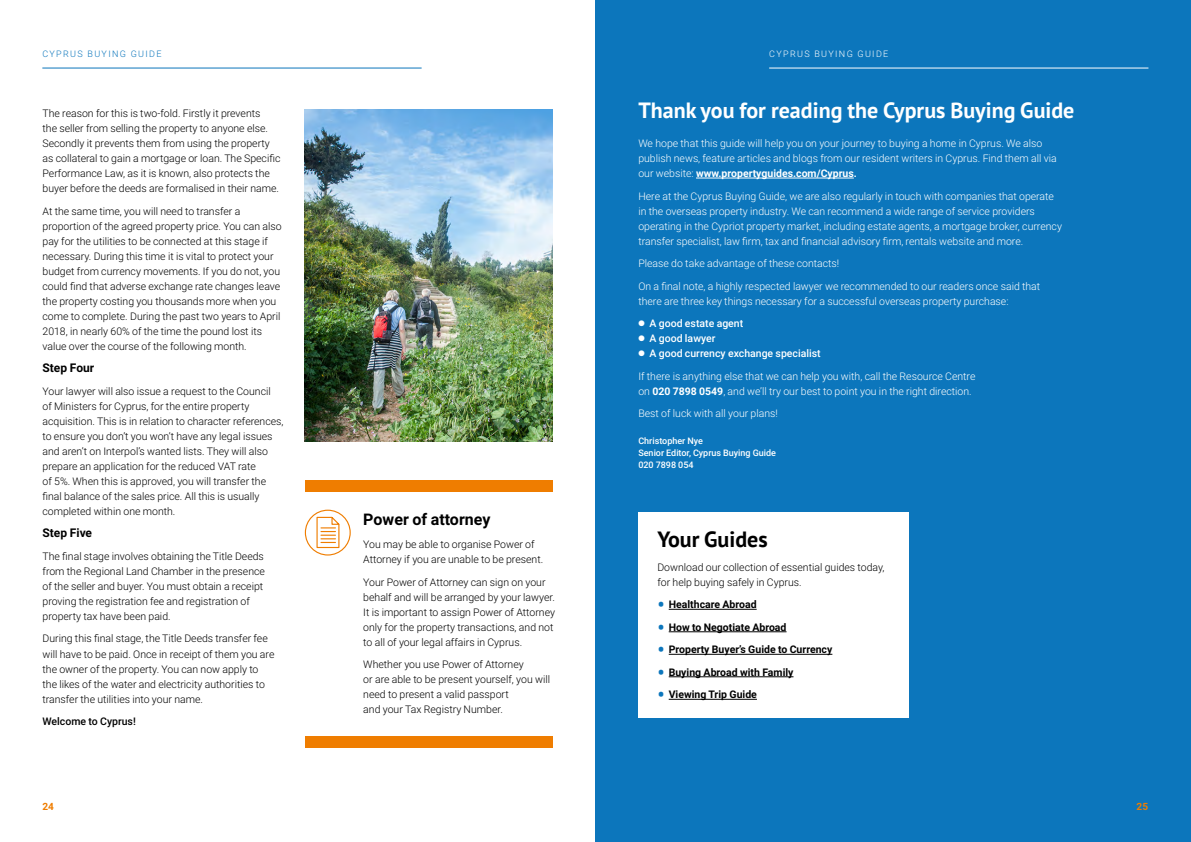
<style>
.page{position:relative;width:1191px;height:842px;background:#fff}
.page>*{position:absolute;margin:0;border:0;box-sizing:border-box;transform-origin:0 0}
.t1{font:700 22px "PT Sans";color:#fff}
.t2{font:700 22px "PT Sans";color:#000}
.t3{font:700 16px "Roboto";color:#000}
.t4{font:700 12px "Roboto";color:#000}
.t5{font:300 10.5px/15px "Roboto";color:#000}
.t6{font:300 10.5px/15px "Roboto";color:#fff}
.t7{font:700 10.5px "Roboto";color:#000}
.t8{font:500 10.5px "Roboto";color:#fff}
.t9{font:500 10.5px "Roboto";color:#000}
.t10{font:700 10px "Roboto";color:#ef7d00}
.t11{font:500 9px/12px "Roboto";color:#fff}
.t12{font:300 9px "Roboto";letter-spacing:.15em;color:#0c76bc}
.t13{font:300 9px "Roboto";letter-spacing:.15em;color:#fff}
.s1{font-weight:700}
.s2{font-weight:500}
.s3{font-weight:500;font-size:21px;color:#0c76bc}
</style>
<div class="page">
<div style="left:596px;top:0;width:595px;height:842px;background:#0c76bc"></div>
<div style="left:305px;top:481px;width:247px;height:11px;background:#ef7d00"></div>
<div style="left:305px;top:736px;width:247px;height:12px;background:#ef7d00"></div>
<div style="left:305px;top:510px;width:46px;height:45px;border:1px solid #ef7d00;border-radius:50%"></div>
<svg style="left:316px;top:516px;width:24px;height:33px"></svg>
<hr style="left:42px;top:68px;width:379px;height:1px;background:#0c76bc">
<hr style="left:769px;top:68px;width:379px;height:1px;background:#fff">
<hr style="left:696px;top:178px;width:158px;height:1px;background:#fff">
<div style="left:638px;top:512px;width:270px;height:206px;background:#fff"></div>
<hr style="left:668px;top:609px;width:88px;height:1px;background:#000">
<hr style="left:668px;top:631px;width:118px;height:1px;background:#000">
<hr style="left:668px;top:654px;width:164px;height:1px;background:#000">
<hr style="left:668px;top:676px;width:125px;height:1px;background:#000">
<hr style="left:668px;top:699px;width:89px;height:1px;background:#000">
<img style="left:305px;top:110px;width:247px;height:332px">
<p class="t12" style="left:42px;top:47px;width:121px">CYPRUS BUYING GUIDE</p>
<p class="t5" style="left:43px;top:106px;width:239px">The reason for this is two-fold. Firstly it prevents<br>the seller from selling the property to anyone else.<br>Secondly it prevents them from using the property as collateral to gain a mortgage or loan. The Specific Performance Law, as it is known, also protects the buyer before the deeds are formalised in their name.</p>
<p class="t5" style="left:43px;top:203px;width:241px">At the same time, you will need to transfer a proportion of the agreed property price. You can also pay for the utilities to be connected at this stage if necessary. During this time it is vital to protect your budget from currency movements. If you do not, you could find that adverse exchange rate changes leave the property costing you thousands more when you come to complete. During the past two years to April 2018, in nearly 60% of the time the pound lost its value over the course of the following month.</p>
<p class="t4" style="left:43px;top:360px;width:53px">Step Four</p>
<p class="t5" style="left:43px;top:383px;width:242px">Your lawyer will also issue a request to the Council<br>of Ministers for Cyprus, for the entire property acquisition. This is in relation to character references, to ensure you don’t you won’t have any legal issues and aren’t on Interpol’s wanted lists. They will also prepare an application for the reduced VAT rate<br>of 5%. When this is approved, you will transfer the final balance of the sales price. All this is usually completed within one month.</p>
<p class="t4" style="left:43px;top:525px;width:51px">Step Five</p>
<p class="t5" style="left:43px;top:548px;width:224px">The final stage involves obtaining the Title Deeds from the Regional Land Chamber in the presence of the seller and buyer. You must obtain a receipt proving the registration fee and registration of property tax have been paid.</p>
<p class="t5" style="left:43px;top:631px;width:233px">During this final stage, the Title Deeds transfer fee will have to be paid. Once in receipt of them you are the owner of the property. You can now apply to the likes of the water and electricity authorities to transfer the utilities into your name.</p>
<p class="t9" style="left:43px;top:714px;width:95px">Welcome to Cyprus!</p>
<p class="t10" style="left:43px;top:800px;width:13px">24</p>
<h2 class="t3" style="left:363px;top:508px;width:129px">Power of attorney</h2>
<p class="t5" style="left:363px;top:536px;width:181px">You may be able to organise Power of<br>Attorney if you are unable to be present.</p>
<p class="t5" style="left:363px;top:574px;width:193px">Your Power of Attorney can sign on your behalf and will be arranged by your lawyer.<br>It is important to assign Power of Attorney only for the property transactions, and not to all of your legal affairs in Cyprus.</p>
<p class="t5" style="left:363px;top:656px;width:188px">Whether you use Power of Attorney<br>or are able to be present yourself, you will need to present a valid passport<br>and your Tax Registry Number.</p>
<p class="t13" style="left:769px;top:47px;width:121px">CYPRUS BUYING GUIDE</p>
<h1 class="t1" style="left:638px;top:96px;width:437px">Thank you for reading the Cyprus Buying Guide</h1>
<p class="t6" style="left:638px;top:135px;width:420px">We hope that this guide will help you on your journey to buying a home in Cyprus. We also publish news, feature articles and blogs from our resident writers in Cyprus. Find them all via our website: <span class="s1">www.propertyguides.com/Cyprus.</span></p>
<p class="t6" style="left:638px;top:188px;width:425px">Here at the Cyprus Buying Guide, we are also regularly in touch with companies that operate in the overseas property industry. We can recommend a wide range of service providers operating in the Cypriot property market, including estate agents, a mortgage broker, currency transfer specialist, law firm, tax and financial advisory firm, rentals website and more.</p>
<p class="t6" style="left:638px;top:252px;width:403px;line-height:22.5px">Please do take advantage of these contacts!<br>On a final note, a highly respected lawyer we recommended to our readers once said that</p>
<p class="t6" style="left:638px;top:293px;width:372px">there are three key things necessary for a successful overseas property purchase:</p>
<p class="t8" style="left:638px;top:316px;width:106px">● A good estate agent</p>
<p class="t8" style="left:638px;top:331px;width:79px">● A good lawyer</p>
<p class="t6" style="left:638px;top:342px;width:338px;line-height:22.5px">● <span class="s2">A good currency exchange specialist<br></span>If there is anything else that we can help you with, call the Resource Centre</p>
<p class="t6" style="left:638px;top:379px;width:335px;line-height:22.5px">on <span class="s1">020 7898 0549</span>, and we’ll try our best to point you in the right direction.<br>Best of luck with all your plans!</p>
<p class="t11" style="left:638px;top:434px;width:139px">Christopher Nye<br>Senior Editor, Cyprus Buying Guide<br>020 7898 054</p>
<h1 class="t2" style="left:657px;top:525px;width:112px">Your Guides</h1>
<p class="t5" style="left:657px;top:559px;width:229px">Download our collection of essential guides today, for help buying safely in Cyprus.</p>
<p class="t7" style="left:657px;top:597px;width:101px"><span class="s3">•</span> Healthcare Abroad</p>
<p class="t7" style="left:657px;top:620px;width:131px"><span class="s3">•</span> How to Negotiate Abroad</p>
<p class="t7" style="left:657px;top:642px;width:176px"><span class="s3">•</span> Property Buyer’s Guide to Currency</p>
<p class="t7" style="left:657px;top:665px;width:138px"><span class="s3">•</span> Buying Abroad with Family</p>
<p class="t7" style="left:657px;top:687px;width:101px"><span class="s3">•</span> Viewing Trip Guide</p>
<p class="t10" style="left:1136px;top:800px;width:13px">25</p>
</div>
